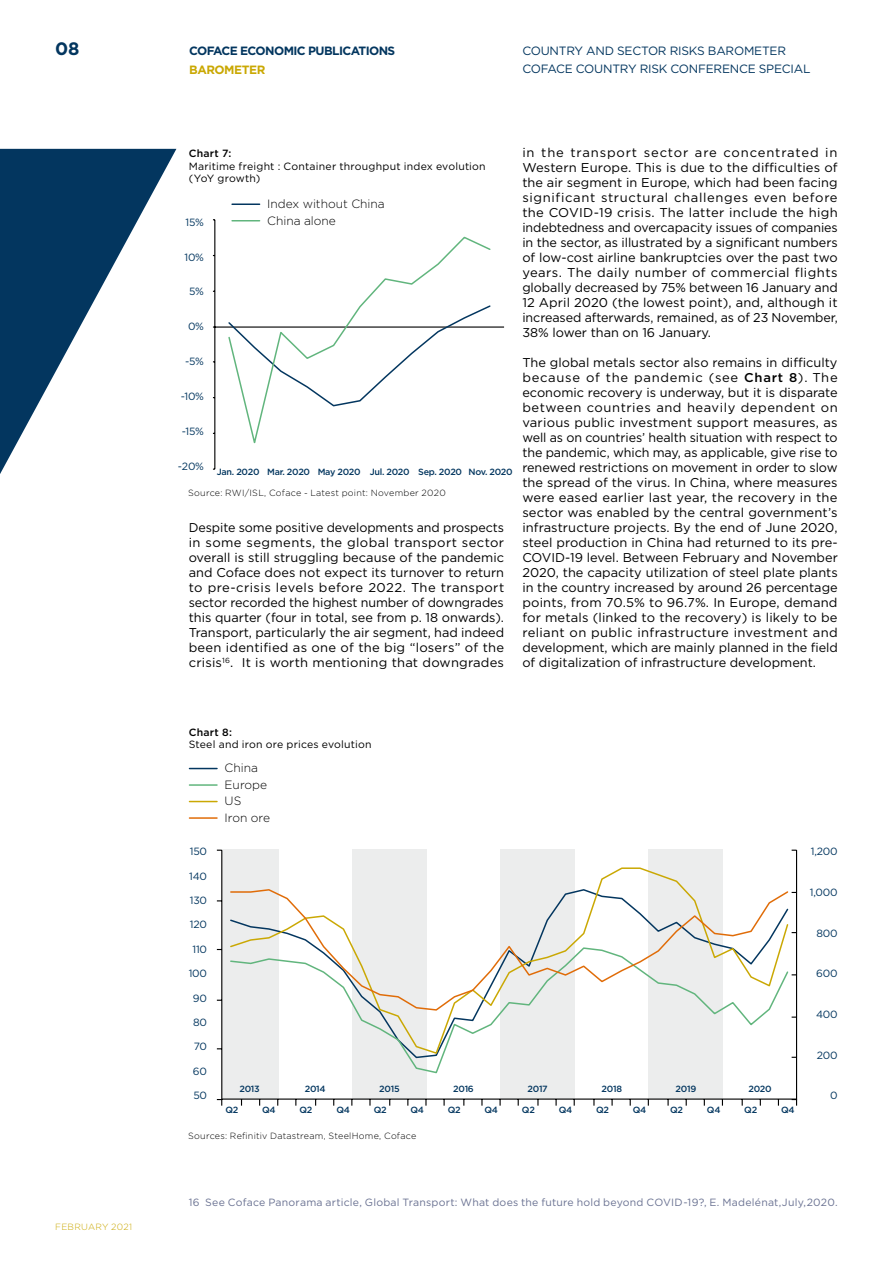
<style>
.page{position:relative;width:893px;height:1263px;background:#fff}
.page>*{position:absolute;margin:0;border:0;box-sizing:border-box;transform-origin:0 0}
.t1{font:700 18px "Gotham";color:#03365f}
.t2{font:12.75px/15px "Gotham";color:#000;text-align:justify}
.t3{font:12px "Gotham";letter-spacing:-.02em;color:#03365f}
.t4{font:300 12px/16.5px "Gotham";color:#000}
.t5{font:700 12px "Gotham";letter-spacing:-.05em;color:#03365f}
.t6{font:700 12px "Gotham";letter-spacing:-.04em;color:#caa803}
.t7{font:10.5px "Gotham";letter-spacing:.02em;color:#6a7292}
.t8{font:10.5px/12.6px "Gotham";letter-spacing:.02em;color:#000}
.t9{font:10.5px "Gotham";letter-spacing:-.02em;color:#03365f}
.t10{font:500 10.5px "Gotham";letter-spacing:.025em;color:#000}
.t11{font:500 9px "Gotham";letter-spacing:-.03em;color:#03365f}
.t12{font:300 9px "Gotham";letter-spacing:.025em;color:#000}
.t13{font:300 9px "Gotham";letter-spacing:.025em;color:#caa803}
.s1{font-weight:500}
</style>
<div class="page">
<svg style="left:0;top:149px;width:176px;height:325px;fill:#03365f"></svg>
<hr style="left:214px;top:220px;width:1px;height:249px;background:#000">
<hr style="left:215px;top:326px;width:289px;height:2px;background:#000">
<svg style="left:227px;top:236px;width:265px;height:208px"></svg>
<hr style="left:232px;top:203px;width:28px;height:2px;background:#03365f">
<svg style="left:232px;top:220px;width:28px;height:1px"></svg>
<svg style="left:189px;top:768px;width:28px;height:1px"></svg>
<hr style="left:189px;top:784px;width:28px;height:2px;background:#61b57d">
<svg style="left:189px;top:801px;width:28px;height:1px"></svg>
<hr style="left:189px;top:817px;width:28px;height:2px;background:#e06c08">
<div style="left:222px;top:850px;width:56px;height:249px;background:#eceded"></div>
<div style="left:352px;top:850px;width:74px;height:249px;background:#eceded"></div>
<div style="left:500px;top:850px;width:74px;height:249px;background:#eceded"></div>
<div style="left:648px;top:850px;width:74px;height:249px;background:#eceded"></div>
<hr style="left:796px;top:850px;width:1px;height:249px;background:#000">
<hr style="left:221px;top:850px;width:1px;height:249px;background:#000">
<hr style="left:222px;top:1098px;width:574px;height:2px;background:#000">
<svg style="left:667px;top:1100px;width:2px;height:6px"></svg>
<svg style="left:611px;top:1100px;width:2px;height:6px"></svg>
<svg style="left:555px;top:1100px;width:2px;height:6px"></svg>
<svg style="left:499px;top:1100px;width:2px;height:6px"></svg>
<svg style="left:481px;top:1100px;width:2px;height:6px"></svg>
<svg style="left:425px;top:1100px;width:2px;height:6px"></svg>
<svg style="left:369px;top:1100px;width:2px;height:6px"></svg>
<svg style="left:217px;top:1099px;width:5px;height:7px"></svg>
<svg style="left:278px;top:867px;width:490px;height:188px"></svg>
<svg style="left:230px;top:888px;width:559px;height:123px"></svg>
<h1 class="t1" style="left:55px;top:37px;width:26px">08</h1>
<p class="t3" style="left:522px;top:43px;width:265px">COUNTRY AND SECTOR RISKS BAROMETER</p>
<p class="t6" style="left:189px;top:62px;width:78px">BAROMETER</p>
<p class="t3" style="left:522px;top:61px;width:290px">COFACE COUNTRY RISK CONFERENCE SPECIAL</p>
<p class="t5" style="left:189px;top:43px;width:208px">COFACE ECONOMIC PUBLICATIONS</p>
<p class="t10" style="left:189px;top:147px;width:44px">Chart 7:</p>
<p class="t8" style="left:189px;top:160px;width:298px">Maritime freight : Container throughput index evolution (YoY growth)</p>
<p class="t9" style="left:186px;top:215px;width:20px">15%</p>
<p class="t9" style="left:184px;top:250px;width:21px">10%</p>
<p class="t9" style="left:189px;top:285px;width:16px">5%</p>
<p class="t9" style="left:188px;top:320px;width:18px">0%</p>
<p class="t9" style="left:185px;top:355px;width:21px">-5%</p>
<p class="t9" style="left:181px;top:390px;width:25px">-10%</p>
<p class="t9" style="left:182px;top:424px;width:24px">-15%</p>
<p class="t9" style="left:178px;top:459px;width:28px">-20%</p>
<p class="t4" style="left:267px;top:195px;width:119px">Index without China<br>China alone</p>
<p class="t11" style="left:217px;top:465px;width:297px">Jan. 2020 Mar. 2020 May 2020 Jul. 2020 Sep. 2020 Nov. 2020</p>
<p class="t12" style="left:188px;top:487px;width:259px">Source: RWI/ISL, Coface - Latest point: November 2020</p>
<p class="t2" style="left:189px;top:520px;width:317px">Despite some positive developments and prospects in some segments, the global transport sector overall is still struggling because of the pandemic and Coface does not expect its turnover to return to pre-crisis levels before 2022. The transport sector recorded the highest number of downgrades this quarter (four in total, see from p. 18 onwards).<br>Transport, particularly the air segment, had indeed been identified as one of the big “losers” of the crisis<sup>16</sup>. It is worth mentioning that downgrades</p>
<p class="t2" style="left:522px;top:145px;width:317px">in the transport sector are concentrated in Western Europe. This is due to the difficulties of the air segment in Europe, which had been facing significant structural challenges even before the COVID-19 crisis. The latter include the high indebtedness and overcapacity issues of companies in the sector, as illustrated by a significant numbers of low-cost airline bankruptcies over the past two years. The daily number of commercial flights globally decreased by 75% between 16 January and 12 April 2020 (the lowest point), and, although it increased afterwards, remained, as of 23 November, 38% lower than on 16 January.</p>
<p class="t2" style="left:522px;top:355px;width:317px">The global metals sector also remains in difficulty because of the pandemic (see <span class="s1">Chart 8</span>). The economic recovery is underway, but it is disparate between countries and heavily dependent on various public investment support measures, as well as on countries’ health situation with respect to the pandemic, which may, as applicable, give rise to renewed restrictions on movement in order to slow the spread of the virus. In China, where measures were eased earlier last year, the recovery in the sector was enabled by the central government’s infrastructure projects. By the end of June 2020, steel production in China had returned to its pre-COVID-19 level. Between February and November 2020, the capacity utilization of steel plate plants in the country increased by around 26 percentage points, from 70.5% to 96.7%. In Europe, demand for metals (linked to the recovery) is likely to be reliant on public infrastructure investment and development, which are mainly planned in the field of digitalization of infrastructure development.</p>
<p class="t10" style="left:189px;top:725px;width:45px">Chart 8:</p>
<p class="t8" style="left:189px;top:738px;width:184px">Steel and iron ore prices evolution</p>
<p class="t4" style="left:225px;top:760px;width:47px">China<br>Europe<br>US<br>Iron ore</p>
<p class="t9" style="left:190px;top:845px;width:19px">150</p>
<p class="t9" style="left:189px;top:869px;width:19px">140</p>
<p class="t9" style="left:190px;top:893px;width:19px">130</p>
<p class="t9" style="left:190px;top:918px;width:19px">120</p>
<p class="t9" style="left:192px;top:942px;width:16px">110</p>
<p class="t9" style="left:189px;top:967px;width:20px">100</p>
<p class="t9" style="left:193px;top:991px;width:16px">90</p>
<p class="t9" style="left:193px;top:1015px;width:15px">80</p>
<p class="t9" style="left:194px;top:1040px;width:15px">70</p>
<p class="t9" style="left:193px;top:1064px;width:16px">60</p>
<p class="t9" style="left:193px;top:1089px;width:15px">50</p>
<p class="t11" style="left:240px;top:1083px;width:22px">2013</p>
<p class="t11" style="left:305px;top:1083px;width:22px">2014</p>
<p class="t11" style="left:379px;top:1083px;width:22px">2015</p>
<p class="t11" style="left:453px;top:1083px;width:22px">2016</p>
<p class="t11" style="left:528px;top:1083px;width:22px">2017</p>
<p class="t11" style="left:602px;top:1083px;width:22px">2018</p>
<p class="t11" style="left:676px;top:1083px;width:22px">2019</p>
<p class="t11" style="left:748px;top:1083px;width:25px">2020</p>
<p class="t11" style="left:225px;top:1104px;width:14px">Q2</p>
<p class="t11" style="left:262px;top:1104px;width:15px">Q4</p>
<p class="t11" style="left:300px;top:1104px;width:14px">Q2</p>
<p class="t11" style="left:336px;top:1104px;width:15px">Q4</p>
<p class="t11" style="left:374px;top:1104px;width:14px">Q2</p>
<p class="t11" style="left:410px;top:1104px;width:15px">Q4</p>
<p class="t11" style="left:448px;top:1104px;width:14px">Q2</p>
<p class="t11" style="left:485px;top:1104px;width:15px">Q4</p>
<p class="t11" style="left:522px;top:1104px;width:14px">Q2</p>
<p class="t11" style="left:559px;top:1104px;width:15px">Q4</p>
<p class="t11" style="left:596px;top:1104px;width:14px">Q2</p>
<p class="t11" style="left:633px;top:1104px;width:15px">Q4</p>
<p class="t11" style="left:670px;top:1104px;width:14px">Q2</p>
<p class="t11" style="left:707px;top:1104px;width:15px">Q4</p>
<p class="t11" style="left:744px;top:1104px;width:14px">Q2</p>
<p class="t11" style="left:781px;top:1104px;width:15px">Q4</p>
<p class="t12" style="left:188px;top:1130px;width:230px">Sources: Refinitiv Datastream, SteelHome, Coface</p>
<p class="t9" style="left:811px;top:845px;width:28px">1,200</p>
<p class="t9" style="left:810px;top:885px;width:29px">1,000</p>
<p class="t9" style="left:816px;top:926px;width:23px">800</p>
<p class="t9" style="left:816px;top:967px;width:23px">600</p>
<p class="t9" style="left:816px;top:1007px;width:23px">400</p>
<p class="t9" style="left:817px;top:1048px;width:22px">200</p>
<p class="t9" style="left:830px;top:1089px;width:9px">0</p>
<p class="t13" style="left:55px;top:1221px;width:78px">FEBRUARY 2021</p>
<p class="t7" style="left:189px;top:1195px;width:650px">16 See Coface Panorama article, Global Transport: What does the future hold beyond COVID-19?, E. Madelénat,July,2020.</p>
</div>
